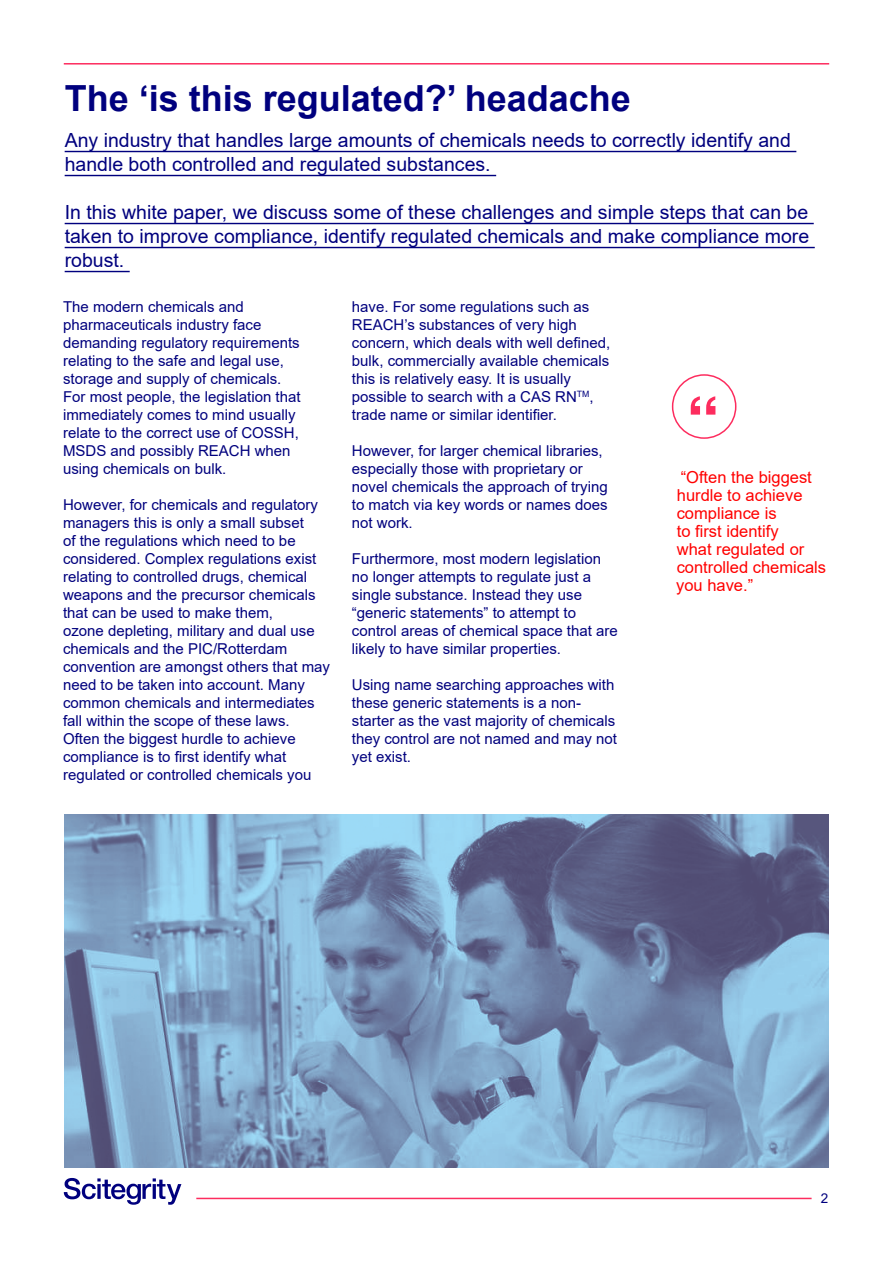
<style>
.page{position:relative;width:893px;height:1263px;background:#fff}
.page>*{position:absolute;margin:0;border:0;box-sizing:border-box;transform-origin:0 0}
.t1{font:700 36px "Arial";color:#00007e}
.t2{font:19.5px/24px "Arial";color:#00007e}
.t3{font:16.5px/18px "Arial";color:#f00}
.t4{font:15px/18px "Arial";color:#00007e}
.t5{font:13.5px "Arial";color:#00007e}
</style>
<div class="page">
<svg style="left:64px;top:1178px;width:117px;height:27px"></svg>
<hr style="left:64px;top:63px;width:765px;height:2px;background:#fd2c5e">
<hr style="left:196px;top:1198px;width:616px;height:1px;background:#fd2c5e">
<hr style="left:65px;top:151px;width:731px;height:1px;background:#00007e">
<hr style="left:65px;top:175px;width:431px;height:1px;background:#00007e">
<hr style="left:65px;top:223px;width:749px;height:1px;background:#00007e">
<hr style="left:65px;top:247px;width:750px;height:1px;background:#00007e">
<hr style="left:65px;top:271px;width:65px;height:1px;background:#00007e">
<img style="left:65px;top:814px;width:763px;height:353px">
<div style="left:672px;top:374px;width:64px;height:65px;border:2px solid #fd2c5e;border-radius:50%"></div>
<svg style="left:691px;top:396px;width:24px;height:19px"></svg>
<p class="t1" style="left:65px;top:73px;width:568px">The ‘is this regulated?’ headache</p>
<p class="t2" style="left:65px;top:128px;width:728px">Any industry that handles large amounts of chemicals needs to correctly identify and handle both controlled and regulated substances.</p>
<p class="t2" style="left:65px;top:200px;width:746px;text-align:justify">In this white paper, we discuss some of these challenges and simple steps that can be taken to improve compliance, identify regulated chemicals and make compliance more robust.</p>
<p class="t4" style="left:63px;top:298px;width:238px">The modern chemicals and pharmaceuticals industry face demanding regulatory requirements relating to the safe and legal use, storage and supply of chemicals.</p>
<p class="t4" style="left:63px;top:388px;width:239px">For most people, the legislation that immediately comes to mind usually relate to the correct use of COSSH,<br>MSDS and possibly REACH when using chemicals on bulk.</p>
<p class="t4" style="left:63px;top:496px;width:268px">However, for chemicals and regulatory managers this is only a small subset<br>of the regulations which need to be considered. Complex regulations exist relating to controlled drugs, chemical weapons and the precursor chemicals that can be used to make them,<br>ozone depleting, military and dual use chemicals and the PIC/Rotterdam convention are amongst others that may need to be taken into account. Many common chemicals and intermediates fall within the scope of these laws.</p>
<p class="t4" style="left:63px;top:730px;width:250px">Often the biggest hurdle to achieve compliance is to first identify what regulated or controlled chemicals you</p>
<p class="t4" style="left:352px;top:298px;width:260px">have. For some regulations such as REACH’s substances of very high concern, which deals with well defined, bulk, commercially available chemicals this is relatively easy. It is usually possible to search with a CAS RN<sup>TM</sup>, trade name or similar identifier.</p>
<p class="t4" style="left:352px;top:442px;width:257px">However, for larger chemical libraries, especially those with proprietary or novel chemicals the approach of trying to match via key words or names does not work.</p>
<p class="t4" style="left:352px;top:550px;width:267px">Furthermore, most modern legislation no longer attempts to regulate just a single substance. Instead they use “generic statements” to attempt to control areas of chemical space that are likely to have similar properties.</p>
<p class="t4" style="left:352px;top:676px;width:267px">Using name searching approaches with these generic statements is a non&shy;starter as the vast majority of chemicals they control are not named and may not yet exist.</p>
<p class="t3" style="left:676px;top:468px;width:151px">“Often the biggest hurdle to achieve compliance is<br>to first identify<br>what regulated or controlled chemicals you have.”</p>
<p class="t5" style="left:821px;top:1189px;width:9px">2</p>
</div>
